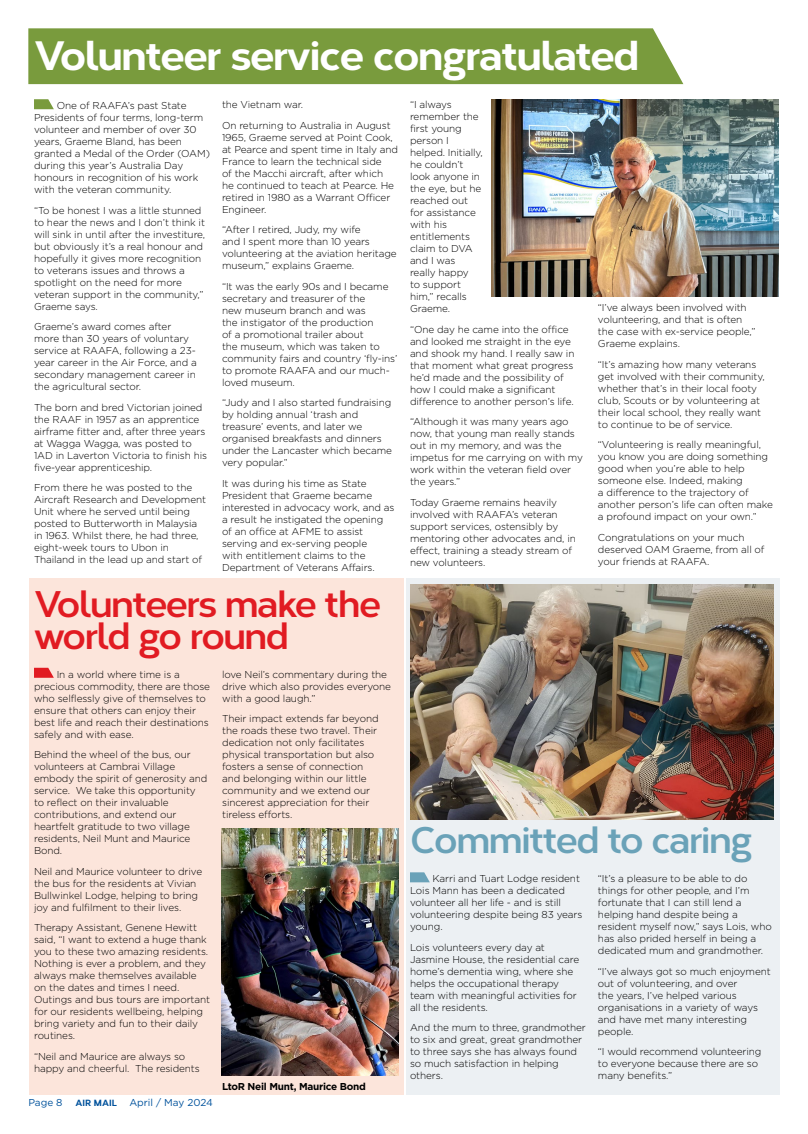
<style>
.page{position:relative;width:808px;height:1134px;background:#fff}
.page>*{position:absolute;margin:0;border:0;box-sizing:border-box;transform-origin:0 0}
.t1{font:800 41px "Corbert";letter-spacing:-.03em;color:#fff}
.t2{font:700 37px/32px "Corbert";letter-spacing:-.04em;color:#e11b22}
.t3{font:700 37px "Corbert";letter-spacing:-.04em;color:#6aa2b8}
.t4{font:300 10px/12px "Gotham";letter-spacing:-.01em;color:#000}
.t5{font:10px "Gotham";color:#00529c}
.t6{font:700 10px "Gotham";letter-spacing:-.025em;color:#000}
.s1{font-family:"Corbert";font-weight:800;font-size:9px}
</style>
<div class="page">
<div style="left:406px;top:578px;width:374px;height:517px;background:#ecf0f3"></div>
<div style="left:28px;top:28px;width:655px;height:56px;background:#799b3d"></div>
<div style="left:29px;top:578px;width:375px;height:517px;background:#fce5db"></div>
<svg style="left:34px;top:99px;width:20px;height:10px"></svg>
<img style="left:491px;top:99px;width:288px;height:198px">
<svg style="left:34px;top:668px;width:20px;height:10px"></svg>
<img style="left:222px;top:829px;width:176px;height:246px">
<svg style="left:410px;top:872px;width:20px;height:10px"></svg>
<img style="left:410px;top:584px;width:364px;height:235px">
<h1 class="t1" style="left:34px;top:23px;width:607px">Volunteer service congratulated</h1>
<p class="t4" style="left:34px;top:100px;width:177px;text-indent:23px">One of RAAFA’s past State<br>Presidents of four terms, long-term volunteer and member of over 30 years, Graeme Bland, has been granted a Medal of the Order (OAM) during this year’s Australia Day honours in recognition of his work with the veteran community.</p>
<p class="t4" style="left:34px;top:204px;width:173px">“To be honest I was a little stunned to hear the news and I don’t think it will sink in until after the investiture, but obviously it’s a real honour and hopefully it gives more recognition to veterans issues and throws a spotlight on the need for more veteran support in the community,”<br>Graeme says.</p>
<p class="t4" style="left:34px;top:321px;width:164px">Graeme’s award comes after more than 30 years of voluntary service at RAAFA, following a 23- year career in the Air Force, and a secondary management career in the agricultural sector.</p>
<p class="t4" style="left:34px;top:401px;width:175px">The born and bred Victorian joined the RAAF in 1957 as an apprentice airframe fitter and, after three years at Wagga Wagga, was posted to 1AD in Laverton Victoria to finish his five-year apprenticeship.</p>
<p class="t4" style="left:34px;top:482px;width:174px">From there he was posted to the<br>Aircraft Research and Development<br>Unit where he served until being posted to Butterworth in Malaysia in 1963. Whilst there, he had three, eight-week tours to Ubon in<br>Thailand in the lead up and start of</p>
<p class="t4" style="left:410px;top:99px;width:74px">“I always remember the first young person I helped. Initially, he couldn’t look anyone in the eye, but he reached out for assistance with his entitlements claim to DVA and I was really happy<br>to support him,” recalls<br>Graeme.</p>
<p class="t4" style="left:410px;top:323px;width:166px">“One day he came into the office and looked me straight in the eye and shook my hand. I really saw in that moment what great progress he’d made and the possibility of how I could make a significant difference to another person’s life.</p>
<p class="t4" style="left:410px;top:416px;width:175px">“Although it was many years ago now, that young man really stands out in my memory, and was the impetus for me carrying on with my work within the veteran field over the years.”</p>
<p class="t4" style="left:410px;top:496px;width:167px">Today Graeme remains heavily involved with RAAFA’s veteran support services, ostensibly by mentoring other advocates and, in effect, training a steady stream of new volunteers.</p>
<p class="t4" style="left:222px;top:94px;width:170px;line-height:20.5px">the Vietnam war.<br>On returning to Australia in August</p>
<p class="t4" style="left:222px;top:131px;width:177px">1965, Graeme served at Point Cook, at Pearce and spent time in Italy and<br>France to learn the technical side<br>of the Macchi aircraft, after which<br>he continued to teach at Pearce. He retired in 1980 as a Warrant Officer<br>Engineer.</p>
<p class="t4" style="left:222px;top:224px;width:176px">“After I retired, Judy, my wife<br>and I spent more than 10 years volunteering at the aviation heritage museum,” explains Graeme.</p>
<p class="t4" style="left:222px;top:280px;width:177px">“It was the early 90s and I became secretary and treasurer of the<br>new museum branch and was<br>the instigator of the production<br>of a promotional trailer about<br>the museum, which was taken to community fairs and country ‘fly-ins’ to promote RAAFA and our much&shy;loved museum.</p>
<p class="t4" style="left:222px;top:397px;width:171px">“Judy and I also started fundraising by holding annual ‘trash and treasure’ events, and later we organised breakfasts and dinners under the Lancaster which became very popular.”</p>
<p class="t4" style="left:222px;top:477px;width:174px">It was during his time as State<br>President that Graeme became interested in advocacy work, and as a result he instigated the opening of an office at AFME to assist serving and ex-serving people<br>with entitlement claims to the<br>Department of Veterans Affairs.</p>
<p class="t4" style="left:598px;top:302px;width:159px">“I’ve always been involved with volunteering, and that is often the case with ex-service people,”<br>Graeme explains.</p>
<p class="t4" style="left:598px;top:358px;width:168px">“It’s amazing how many veterans get involved with their community, whether that’s in their local footy club, Scouts or by volunteering at their local school, they really want to continue to be of service.</p>
<p class="t4" style="left:598px;top:439px;width:176px">“Volunteering is really meaningful, you know you are doing something good when you’re able to help someone else. Indeed, making<br>a difference to the trajectory of another person’s life can often make a profound impact on your own.”</p>
<p class="t4" style="left:598px;top:531px;width:168px">Congratulations on your much deserved OAM Graeme, from all of your friends at RAAFA.</p>
<h2 class="t2" style="left:34px;top:585px;width:349px">Volunteers make the world go round</h2>
<p class="t4" style="left:34px;top:668px;width:178px;text-indent:23px">In a world where time is a precious commodity, there are those who selflessly give of themselves to ensure that others can enjoy their best life and reach their destinations safely and with ease.</p>
<p class="t4" style="left:34px;top:749px;width:175px">Behind the wheel of the bus, our volunteers at Cambrai Village embody the spirit of generosity and service. We take this opportunity to reflect on their invaluable contributions, and extend our heartfelt gratitude to two village residents, Neil Munt and Maurice<br>Bond.</p>
<p class="t4" style="left:34px;top:865px;width:170px">Neil and Maurice volunteer to drive the bus for the residents at Vivian Bullwinkel Lodge, helping to bring joy and fulfilment to their lives.</p>
<p class="t4" style="left:34px;top:922px;width:178px">Therapy Assistant, Genene Hewitt said, “I want to extend a huge thank you to these two amazing residents.<br>Nothing is ever a problem, and they always make themselves available on the dates and times I need.<br>Outings and bus tours are important for our residents wellbeing, helping bring variety and fun to their daily routines.</p>
<p class="t4" style="left:34px;top:1050px;width:167px">“Neil and Maurice are always so happy and cheerful. The residents</p>
<p class="t4" style="left:222px;top:668px;width:170px">love Neil’s commentary during the drive which also provides everyone with a good laugh.”</p>
<p class="t4" style="left:222px;top:713px;width:158px">Their impact extends far beyond the roads these two travel. Their dedication not only facilitates physical transportation but also fosters a sense of connection and belonging within our little community and we extend our sincerest appreciation for their tireless efforts.</p>
<p class="t5" style="left:28px;top:1097px;width:36px">Page 8</p>
<p class="t5" style="left:75px;top:1097px;width:139px"><span class="s1">AIR MAIL</span> April / May 2024</p>
<p class="t6" style="left:222px;top:1081px;width:145px">LtoR Neil Munt, Maurice Bond</p>
<h2 class="t3" style="left:410px;top:812px;width:344px">Committed to caring</h2>
<p class="t4" style="left:410px;top:873px;width:174px;text-indent:23px">Karri and Tuart Lodge resident<br>Lois Mann has been a dedicated volunteer all her life - and is still volunteering despite being 83 years young.</p>
<p class="t4" style="left:410px;top:941px;width:171px">Lois volunteers every day at<br>Jasmine House, the residential care home’s dementia wing, where she helps the occupational therapy team with meaningful activities for all the residents.</p>
<p class="t4" style="left:410px;top:1022px;width:177px">And the mum to three, grandmother to six and great, great grandmother to three says she has always found so much satisfaction in helping others.</p>
<p class="t4" style="left:598px;top:873px;width:175px">“It’s a pleasure to be able to do things for other people, and I’m fortunate that I can still lend a helping hand despite being a resident myself now,” says Lois, who has also prided herself in being a dedicated mum and grandmother.</p>
<p class="t4" style="left:598px;top:965px;width:174px">“I’ve always got so much enjoyment out of volunteering, and over<br>the years, I’ve helped various organisations in a variety of ways and have met many interesting people.</p>
<p class="t4" style="left:598px;top:1046px;width:165px">“I would recommend volunteering to everyone because there are so many benefits.”</p>
</div>
